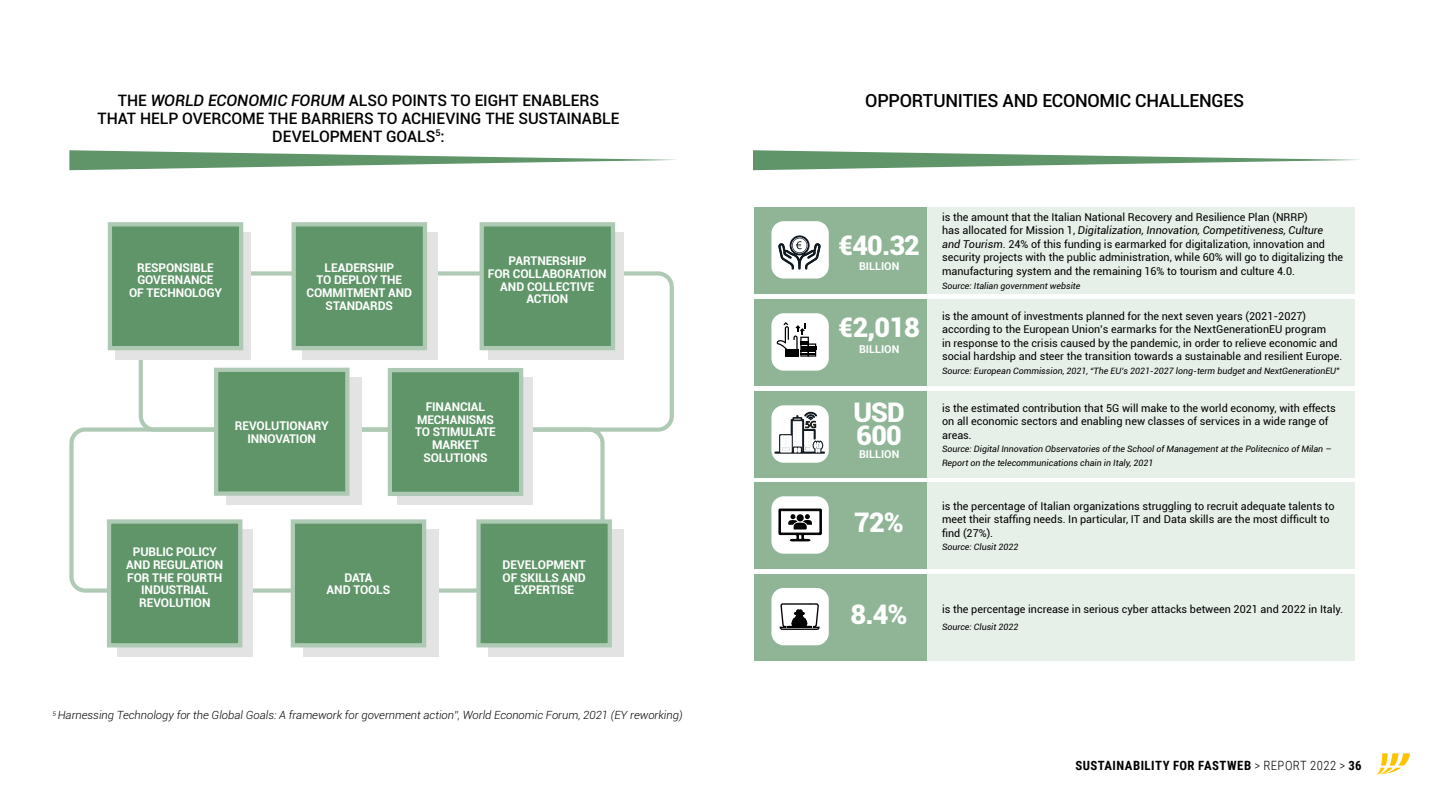
<style>
.page{position:relative;width:1440px;height:810px;background:#fff}
.page>*{position:absolute;margin:0;border:0;box-sizing:border-box;transform-origin:0 0}
.t1{font:900 27px/23px "Roboto";letter-spacing:-.03em;color:#fff}
.t2{font:500 18px "Roboto";letter-spacing:-.015em;color:#000}
.t3{font:500 15.75px/18px "Roboto";letter-spacing:-.005em;color:#000;text-align:center}
.t4{font:700 12.75px "Roboto Condensed";letter-spacing:.035em;color:#000}
.t5{font:700 12px/12.8px "Roboto";letter-spacing:-.01em;color:#fff;text-align:center}
.t6{font:italic 300 11.25px "Roboto";color:#000}
.t7{font:10.8px/13.5px "Roboto";color:#000}
.t8{font:700 10.8px "Roboto";color:#fff}
.t9{font:italic 8.77px/13.5px "Roboto";color:#000}
.s1{font-style:italic}
.s2{font-weight:300}
</style>
<div class="page">
<div style="left:69px;top:427px;width:536px;height:166px;border:4px solid #afcab4;border-radius:14px"></div>
<div style="left:139px;top:271px;width:535px;height:161px;border:4px solid #afcab4;border-radius:14px"></div>
<div style="left:116px;top:232px;width:135px;height:128px;background:#e3e3e3"></div>
<div style="left:397px;top:377px;width:136px;height:128px;background:#e3e3e3"></div>
<div style="left:302px;top:232px;width:136px;height:128px;background:#e3e3e3"></div>
<div style="left:117px;top:529px;width:136px;height:128px;background:#e3e3e3"></div>
<div style="left:489px;top:232px;width:135px;height:128px;background:#e3e3e3"></div>
<div style="left:303px;top:529px;width:136px;height:128px;background:#e3e3e3"></div>
<div style="left:226px;top:377px;width:135px;height:128px;background:#e3e3e3"></div>
<div style="left:489px;top:529px;width:135px;height:128px;background:#e3e3e3"></div>
<svg style="left:1377px;top:753px;width:33px;height:21px"></svg>
<div style="left:108px;top:222px;width:135px;height:128px;background:#5f9569;border:4px solid #afcab4"></div>
<div style="left:480px;top:222px;width:135px;height:128px;background:#5f9569;border:4px solid #afcab4"></div>
<div style="left:476px;top:519px;width:136px;height:128px;background:#5f9569;border:4px solid #afcab4"></div>
<div style="left:292px;top:222px;width:135px;height:128px;background:#5f9569;border:4px solid #afcab4"></div>
<div style="left:291px;top:519px;width:135px;height:128px;background:#5f9569;border:4px solid #afcab4"></div>
<div style="left:214px;top:368px;width:136px;height:128px;background:#5f9569;border:4px solid #afcab4"></div>
<div style="left:388px;top:368px;width:135px;height:128px;background:#5f9569;border:4px solid #afcab4"></div>
<div style="left:107px;top:519px;width:135px;height:128px;background:#5f9569;border:4px solid #afcab4"></div>
<div style="left:754px;top:207px;width:173px;height:87px;background:#8fb596"></div>
<div style="left:771px;top:221px;width:58px;height:58px;background:#fff;border-radius:12px"></div>
<div style="left:927px;top:207px;width:428px;height:87px;background:#e7efe9"></div>
<svg style="left:778px;top:235px;width:43px;height:35px"></svg>
<div style="left:754px;top:391px;width:173px;height:87px;background:#8fb596"></div>
<div style="left:771px;top:405px;width:58px;height:58px;background:#fff;border-radius:12px"></div>
<div style="left:927px;top:391px;width:428px;height:87px;background:#e7efe9"></div>
<svg style="left:775px;top:411px;width:50px;height:43px"></svg>
<div style="left:754px;top:299px;width:173px;height:87px;background:#8fb596"></div>
<div style="left:771px;top:313px;width:58px;height:58px;background:#fff;border-radius:12px"></div>
<div style="left:927px;top:299px;width:428px;height:87px;background:#e7efe9"></div>
<svg style="left:777px;top:322px;width:39px;height:35px"></svg>
<div style="left:754px;top:574px;width:173px;height:87px;background:#8fb596"></div>
<div style="left:771px;top:588px;width:58px;height:57px;background:#fff;border-radius:12px"></div>
<div style="left:927px;top:574px;width:428px;height:87px;background:#e7efe9"></div>
<div style="left:754px;top:482px;width:173px;height:87px;background:#8fb596"></div>
<div style="left:771px;top:496px;width:58px;height:58px;background:#fff;border-radius:12px"></div>
<div style="left:927px;top:482px;width:428px;height:87px;background:#e7efe9"></div>
<svg style="left:778px;top:508px;width:44px;height:138px"></svg>
<svg style="left:753px;top:150px;width:607px;height:20px"></svg>
<svg style="left:69px;top:150px;width:607px;height:20px"></svg>
<h3 class="t3" style="left:98px;top:91px;width:523px">THE <span class="s1">WORLD ECONOMIC FORUM</span> ALSO POINTS TO EIGHT ENABLERS<br>THAT HELP OVERCOME THE BARRIERS TO ACHIEVING THE SUSTAINABLE<br>DEVELOPMENT GOALS<sup>5</sup>:</h3>
<h2 class="t2" style="left:865px;top:88px;width:380px">OPPORTUNITIES AND ECONOMIC CHALLENGES</h2>
<p class="t5" style="left:129px;top:261px;width:94px">RESPONSIBLE<br>GOVERNANCE<br>OF TECHNOLOGY</p>
<p class="t5" style="left:307px;top:261px;width:107px">LEADERSHIP<br>TO DEPLOY THE<br>COMMITMENT AND<br>STANDARDS</p>
<p class="t5" style="left:488px;top:254px;width:120px">PARTNERSHIP<br>FOR COLLABORATION<br>AND COLLECTIVE<br>ACTION</p>
<p class="t5" style="left:235px;top:419px;width:95px">REVOLUTIONARY<br>INNOVATION</p>
<p class="t5" style="left:415px;top:400px;width:82px">FINANCIAL<br>MECHANISMS<br>TO STIMULATE<br>MARKET<br>SOLUTIONS</p>
<p class="t5" style="left:126px;top:545px;width:99px">PUBLIC POLICY<br>AND REGULATION<br>FOR THE FOURTH<br>INDUSTRIAL<br>REVOLUTION</p>
<p class="t5" style="left:327px;top:570px;width:65px">DATA<br>AND TOOLS</p>
<p class="t5" style="left:503px;top:558px;width:85px">DEVELOPMENT<br>OF SKILLS AND<br>EXPERTISE</p>
<p class="t6" style="left:52px;top:708px;width:632px"><sup>5</sup> Harnessing Technology for the Global Goals: A framework for government action”, World Economic Forum, 2021 (EY reworking)</p>
<h1 class="t1" style="left:838px;top:232px;width:83px">€40.32</h1>
<p class="t8" style="left:859px;top:259px;width:42px">BILLION</p>
<p class="t7" style="left:942px;top:210px;width:403px">is the amount that the Italian National Recovery and Resilience Plan (NRRP)<br>has allocated for Mission 1, <span class="s1">Digitalization, Innovation, Competitiveness, Culture and Tourism</span>. 24% of this funding is earmarked for digitalization, innovation and security projects with the public administration, while 60% will go to digitalizing the manufacturing system and the remaining 16% to tourism and culture 4.0.</p>
<p class="t9" style="left:942px;top:278px;width:140px">Source: Italian government website</p>
<h1 class="t1" style="left:839px;top:315px;width:83px">€2,018</h1>
<p class="t7" style="left:942px;top:309px;width:402px">is the amount of investments planned for the next seven years (2021-2027) according to the European Union’s earmarks for the NextGenerationEU program<br>in response to the crisis caused by the pandemic, in order to relieve economic and social hardship and steer the transition towards a sustainable and resilient Europe.</p>
<p class="t9" style="left:942px;top:364px;width:399px">Source: European Commission, 2021, “The EU’s 2021-2027 long-term budget and NextGenerationEU"</p>
<p class="t8" style="left:859px;top:341px;width:42px">BILLION</p>
<h1 class="t1" style="left:853px;top:400px;width:53px">USD<br>600</h1>
<p class="t7" style="left:942px;top:401px;width:395px">is the estimated contribution that 5G will make to the world economy, with effects on all economic sectors and enabling new classes of services in a wide range of areas.</p>
<p class="t9" style="left:942px;top:442px;width:391px">Source: Digital Innovation Observatories of the School of Management at the Politecnico of Milan –<br>Report on the telecommunications chain in Italy, 2021</p>
<p class="t8" style="left:859px;top:447px;width:42px">BILLION</p>
<h1 class="t1" style="left:854px;top:510px;width:51px">72%</h1>
<p class="t7" style="left:942px;top:499px;width:394px">is the percentage of Italian organizations struggling to recruit adequate talents to meet their staffing needs. In particular, IT and Data skills are the most difficult to find (27%).</p>
<p class="t9" style="left:942px;top:540px;width:78px">Source: Clusit 2022</p>
<h1 class="t1" style="left:851px;top:602px;width:59px">8.4%</h1>
<p class="t7" style="left:942px;top:602px;width:403px">is the percentage increase in serious cyber attacks between 2021 and 2022 in Italy.</p>
<p class="t9" style="left:942px;top:620px;width:78px">Source: Clusit 2022</p>
<p class="t4" style="left:1075px;top:756px;width:288px">SUSTAINABILITY FOR FASTWEB <span class="s2">&gt; REPORT 2022 &gt;</span> 36</p>
</div>
